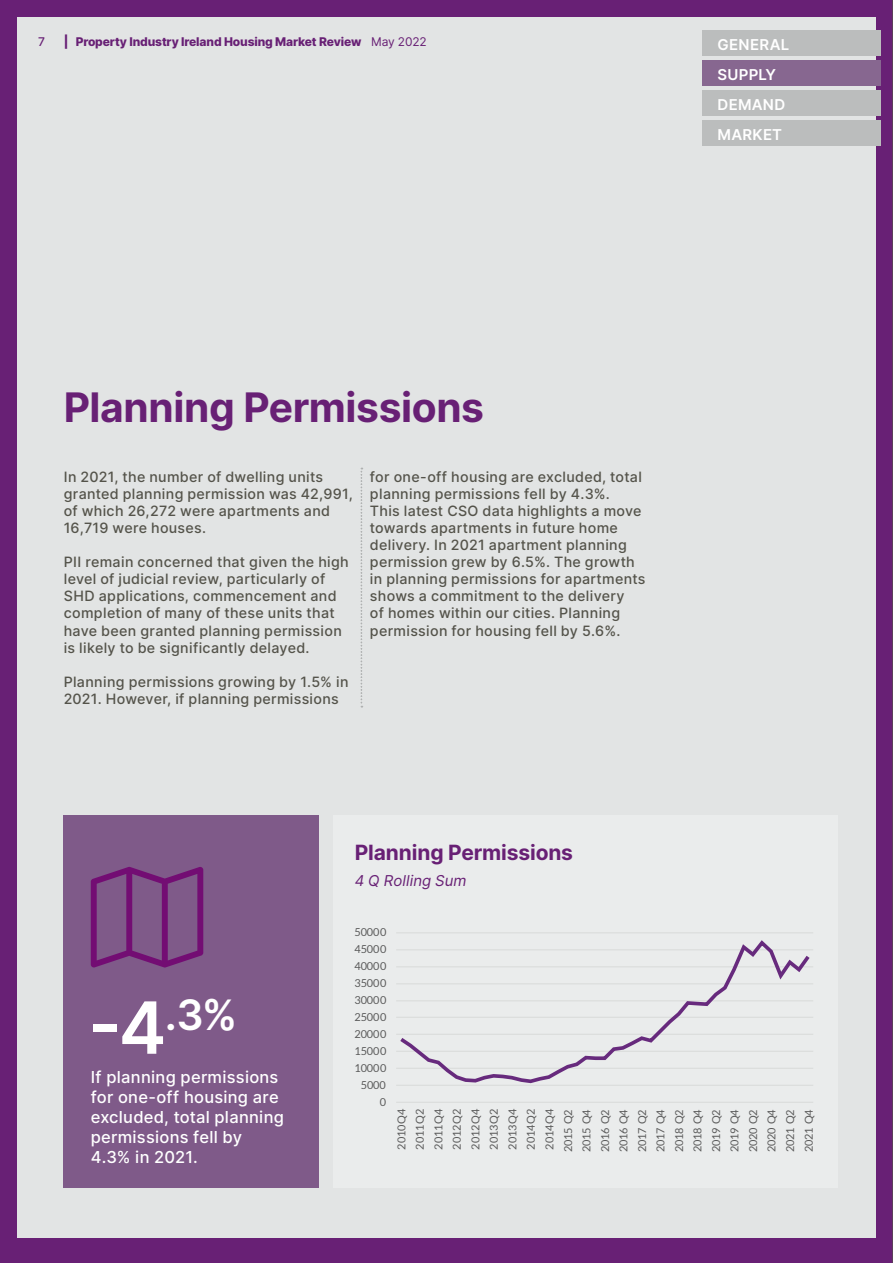
<style>
.page{position:relative;width:893px;height:1263px;background:#682075}
.page>*{position:absolute;margin:0;border:0;box-sizing:border-box;transform-origin:0 0}
.t1{font:600 42px "Inter";color:#fff}
.t2{font:700 40.65px "Inter";letter-spacing:-.01em;color:#682075}
.t3{font:700 21px "Inter";letter-spacing:-.005em;color:#682075}
.t4{font:500 16.5px/19.8px "Inter";letter-spacing:.015em;color:#fff}
.t5{font:600 15px/30px "Inter";letter-spacing:.02em;color:#fff}
.t6{font:italic 15px "Inter";letter-spacing:.005em;color:#682075}
.t7{font:500 14.25px/17.1px "Inter";letter-spacing:.02em;color:#54534a}
.t8{font:800 12px "Inter";letter-spacing:-.01em;color:#682075}
.t9{font:500 12px "Inter";color:#682075}
.t10{font:10.95px/18.5px "Lato";color:#5a5a5a;text-align:justify}
.s1{font-weight:400}
.s2{font-size:72px}
</style>
<div class="page">
<div style="left:17px;top:17px;width:859px;height:1220px;background:#e2e4e4"></div>
<div style="left:64px;top:815px;width:255px;height:372px;background:#7f5a89"></div>
<div style="left:333px;top:815px;width:505px;height:372px;background:#eaecec"></div>
<div style="left:703px;top:30px;width:178px;height:25px;background:#bbbdbd"></div>
<div style="left:703px;top:60px;width:178px;height:25px;background:#876790"></div>
<div style="left:703px;top:90px;width:178px;height:25px;background:#bbbdbd"></div>
<div style="left:703px;top:120px;width:178px;height:25px;background:#bbbdbd"></div>
<svg style="left:361px;top:468px;width:1px;height:239px"></svg>
<hr style="left:396px;top:932px;width:417px;height:1px;background:#d8dad9">
<hr style="left:396px;top:1085px;width:417px;height:1px;background:#d8dad9">
<hr style="left:396px;top:1102px;width:417px;height:1px;background:#d8dad9">
<svg style="left:396px;top:940px;width:417px;height:144px"></svg>
<svg style="left:91px;top:867px;width:112px;height:101px"></svg>
<p class="t9" style="left:38px;top:33px;width:8px">7</p>
<p class="t8" style="left:64px;top:33px;width:365px">| Property Industry Ireland Housing Market Review <span class="s1">May 2022</span></p>
<p class="t5" style="left:717px;top:29px;width:73px">GENERAL<br>SUPPLY<br>DEMAND<br>MARKET</p>
<h2 class="t2" style="left:64px;top:378px;width:422px">Planning Permissions</h2>
<p class="t7" style="left:64px;top:467px;width:291px">In 2021, the number of dwelling units granted planning permission was 42,991, of which 26,272 were apartments and 16,719 were houses.</p>
<p class="t7" style="left:64px;top:553px;width:287px">PII remain concerned that given the high level of judicial review, particularly of SHD applications, commencement and completion of many of these units that have been granted planning permission is likely to be significantly delayed.</p>
<p class="t7" style="left:64px;top:673px;width:286px">Planning permissions growing by 1.5% in<br>2021. However, if planning permissions</p>
<p class="t7" style="left:370px;top:467px;width:277px">for one-off housing are excluded, total planning permissions fell by 4.3%.<br>This latest CSO data highlights a move towards apartments in future home delivery. In 2021 apartment planning permission grew by 6.5%. The growth in planning permissions for apartments shows a commitment to the delivery<br>of homes within our cities. Planning permission for housing fell by 5.6%.</p>
<h3 class="t3" style="left:355px;top:837px;width:220px">Planning Permissions</h3>
<p class="t6" style="left:355px;top:870px;width:113px">4 Q Rolling Sum</p>
<p class="t10" style="left:355px;top:923px;width:33px">50000</p>
<p class="t10" style="left:355px;top:940px;width:33px">45000</p>
<p class="t10" style="left:355px;top:957px;width:33px">40000</p>
<h1 class="t1" style="left:88px;top:984px;width:151px"><span class="s2">-4</span>.3%</h1>
<p class="t10" style="left:355px;top:974px;width:33px">35000</p>
<p class="t10" style="left:355px;top:990px;width:33px">30000</p>
<p class="t10" style="left:355px;top:1007px;width:33px">25000</p>
<p class="t10" style="left:355px;top:1024px;width:33px">20000</p>
<p class="t10" style="left:355px;top:1041px;width:33px">15000</p>
<p class="t4" style="left:91px;top:1067px;width:195px">If planning permissions for one-off housing are excluded, total planning permissions fell by<br>4.3% in 2021.</p>
<p class="t10" style="left:355px;top:1058px;width:33px">10000</p>
<p class="t10" style="left:361px;top:1075px;width:26px">5000</p>
<p class="t10" style="left:380px;top:1092px;width:8px">0</p>
<p class="t10" style="left:392px;top:1152px;width:44px;rotate:-90deg">2010Q4<br>2011Q2<br>2011Q4<br>2012Q2<br>2012Q4<br>2013Q2<br>2013Q4<br>2014Q2<br>2014Q4<br>2015 Q2<br>2015 Q4<br>2016 Q2<br>2016 Q4<br>2017 Q2<br>2017 Q4<br>2018 Q2<br>2018 Q4<br>2019 Q2<br>2019 Q4<br>2020 Q2<br>2020 Q4<br>2021 Q2<br>2021 Q4</p>
</div>
